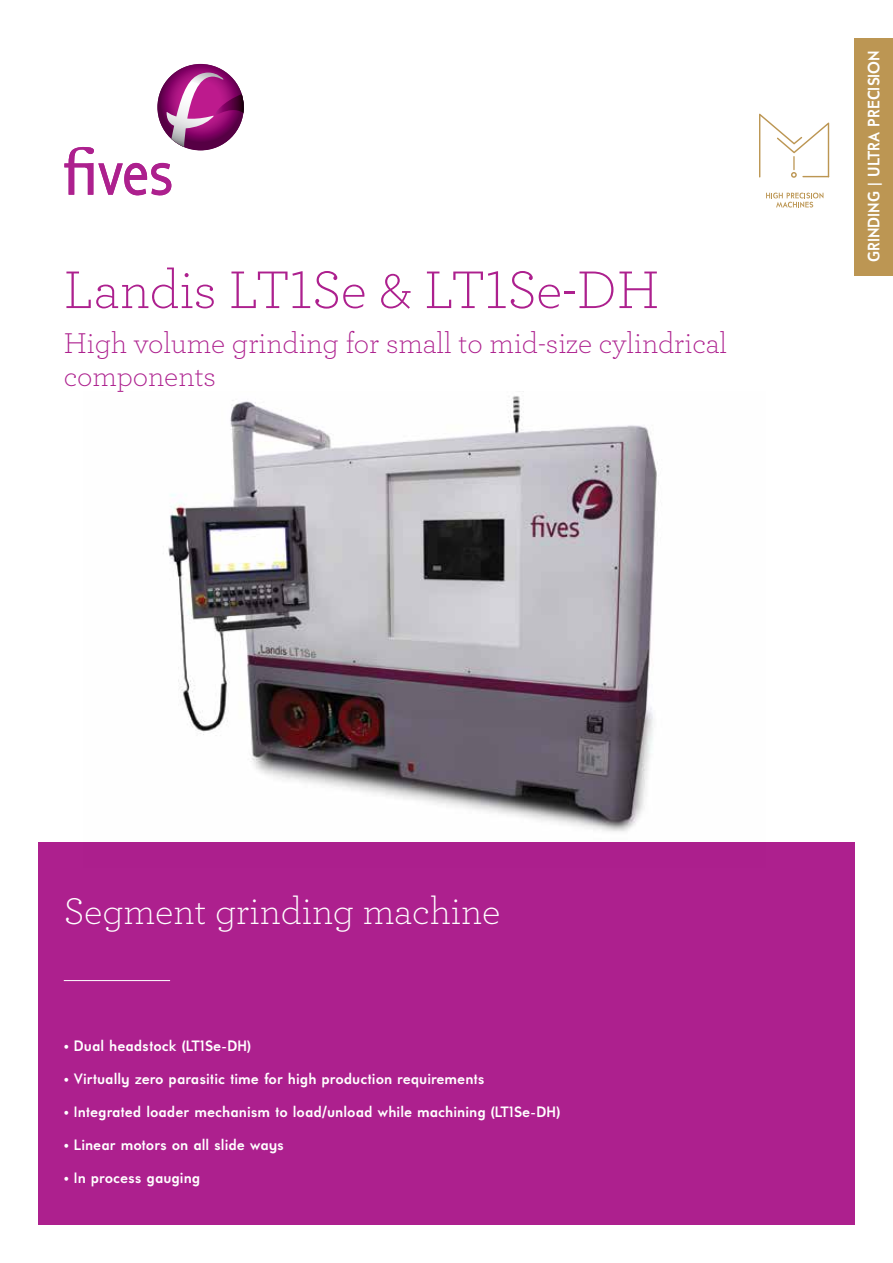
<style>
.page{position:relative;width:893px;height:1263px;background:#fff}
.page>*{position:absolute;margin:0;border:0;box-sizing:border-box;transform-origin:0 0}
.t1{font:300 55.5px "Archer";color:#ad208e}
.t2{font:300 39px "Archer";color:#fff}
.t3{font:300 30px/33px "Archer";color:#ad208e}
.t4{font:700 16.5px "Universalis ADF Std";color:#fff}
.t5{font:700 15px "Universalis ADF Std";color:#fff}
.s1{font-weight:400}
</style>
<div class="page">
<img style="left:168px;top:396px;width:490px;height:436px">
<div style="left:38px;top:842px;width:817px;height:383px;background:#ad208e"></div>
<hr style="left:64px;top:980px;width:106px;height:1px;background:#fff">
<div style="left:855px;top:38px;width:38px;height:237px;background:#bc9653"></div>
<svg style="left:766px;top:193px;width:57px;height:15px"></svg>
<svg style="left:759px;top:114px;width:70px;height:64px"></svg>
<svg style="left:157px;top:64px;width:87px;height:86px"></svg>
<svg style="left:64px;top:73px;width:180px;height:123px"></svg>
<h1 class="t1" style="left:64px;top:253px;width:597px">Landis LT1Se &amp; LT1Se-DH</h1>
<h3 class="t3" style="left:64px;top:325px;width:665px">High volume grinding for small to mid-size cylindrical components</h3>
<p class="t4" style="left:864px;top:262px;width:213px;rotate:-90deg">GRINDING | ULTRA PRECISION</p>
<h2 class="t2" style="left:64px;top:886px;width:438px">Segment grinding machine</h2>
<p class="t5" style="left:64px;top:1036px;width:189px"><span class="s1">•</span> Dual headstock (LT1Se-DH)</p>
<p class="t5" style="left:64px;top:1069px;width:422px"><span class="s1">•</span> Virtually zero parasitic time for high production requirements</p>
<p class="t5" style="left:64px;top:1102px;width:498px"><span class="s1">•</span> Integrated loader mechanism to load/unload while machining (LT1Se-DH)</p>
<p class="t5" style="left:64px;top:1135px;width:222px"><span class="s1">•</span> Linear motors on all slide ways</p>
<p class="t5" style="left:64px;top:1168px;width:138px"><span class="s1">•</span> In process gauging</p>
</div>
